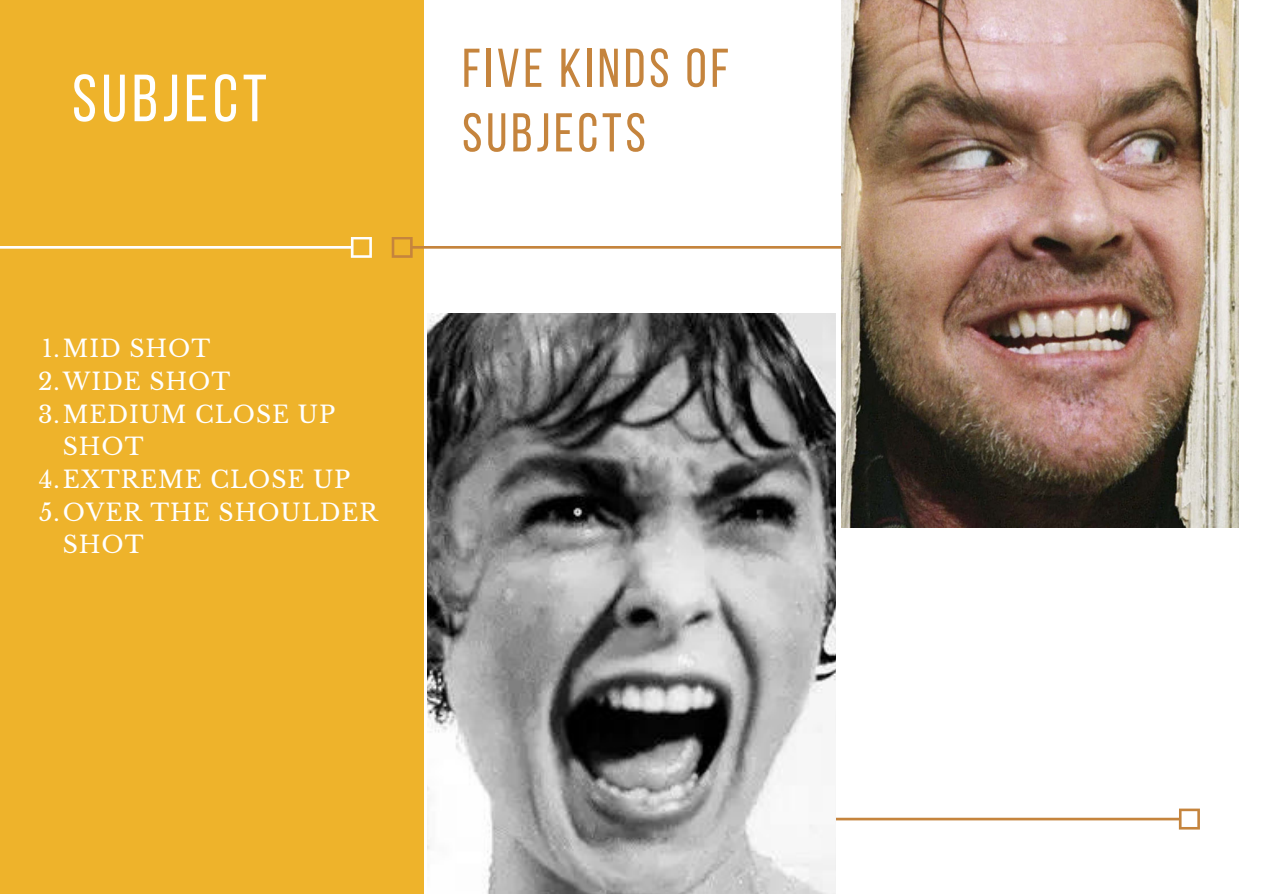
<style>
.page{position:relative;width:1263px;height:894px;background:#fff}
.page>*{position:absolute;margin:0;border:0;box-sizing:border-box;transform-origin:0 0}
.t1{font:66.45px "Bebas Neue";letter-spacing:.07em;color:#fff}
.t2{font:54.45px/64.5px "Bebas Neue";letter-spacing:.07em;color:#c5843d}
.t3{font:23.55px "Libre Baskerville";letter-spacing:.04em;color:#fff}
</style>
<div class="page">
<div style="left:0;top:0;width:424px;height:893px;background:#eeb32b"></div>
<svg style="left:392px;top:237px;width:449px;height:21px"></svg>
<svg style="left:0;top:237px;width:372px;height:21px"></svg>
<svg style="left:836px;top:808px;width:364px;height:21px"></svg>
<img style="left:428px;top:313px;width:407px;height:580px">
<img style="left:841px;top:0;width:397px;height:527px">
<h1 class="t1" style="left:72px;top:71px;width:196px">SUBJECT</h1>
<p class="t3" style="left:42px;top:334px;width:170px">1.MID SHOT</p>
<p class="t3" style="left:38px;top:367px;width:194px">2.WIDE SHOT</p>
<p class="t3" style="left:38px;top:399px;width:299px">3.MEDIUM CLOSE UP</p>
<p class="t3" style="left:63px;top:432px;width:82px">SHOT</p>
<p class="t3" style="left:39px;top:465px;width:313px">4.EXTREME CLOSE UP</p>
<p class="t3" style="left:39px;top:497px;width:340px">5.OVER THE SHOULDER</p>
<p class="t3" style="left:63px;top:530px;width:82px">SHOT</p>
<h2 class="t2" style="left:462px;top:41px;width:268px">FIVE KINDS OF<br>SUBJECTS</h2>
</div>
